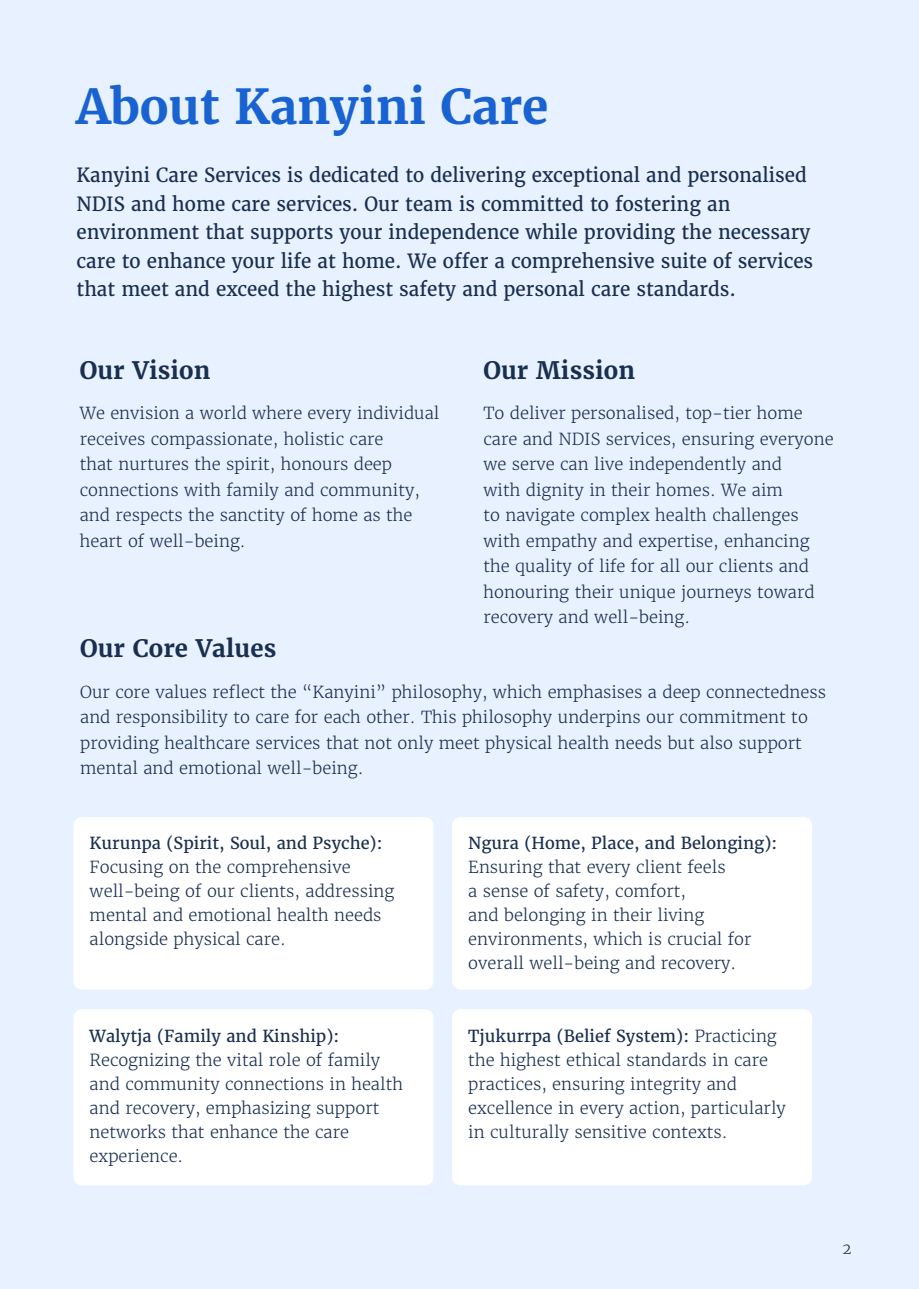
<style>
.page{position:relative;width:919px;height:1289px;background:#fff}
.page>*{position:absolute;margin:0;border:0;box-sizing:border-box;transform-origin:0 0}
.t1{font:700 48px "Merriweather";letter-spacing:-.005em;color:#1863d1}
.t2{font:700 24px "Merriweather";letter-spacing:.005em;color:#192f50}
.t3{font:19.5px/28.5px "Merriweather";color:#192f50}
.t4{font:300 16.5px/24px "Merriweather";color:#192f50}
.t5{font:300 15px "Merriweather";color:#192f50}
.s1{font-weight:400}
</style>
<div class="page">
<div style="left:0;top:0;width:918px;height:1288px;background:#e8f1ff"></div>
<div style="left:452px;top:817px;width:360px;height:172px;background:#fff;border-radius:9px"></div>
<div style="left:452px;top:1009px;width:360px;height:176px;background:#fff;border-radius:9px"></div>
<div style="left:73px;top:817px;width:360px;height:172px;background:#fff;border-radius:9px"></div>
<div style="left:73px;top:1009px;width:360px;height:176px;background:#fff;border-radius:9px"></div>
<p class="t1" style="left:77px;top:76px;width:473px">About Kanyini Care</p>
<p class="t3" style="left:77px;top:161px;width:738px">Kanyini Care Services is dedicated to delivering exceptional and personalised NDIS and home care services. Our team is committed to fostering an environment that supports your independence while providing the necessary care to enhance your life at home. We offer a comprehensive suite of services that meet and exceed the highest safety and personal care standards.</p>
<p class="t2" style="left:80px;top:355px;width:132px">Our Vision</p>
<p class="t4" style="left:80px;top:400px;width:361px;line-height:25.5px">We envision a world where every individual receives compassionate, holistic care<br>that nurtures the spirit, honours deep connections with family and community, and respects the sanctity of home as the heart of well-being.</p>
<p class="t2" style="left:80px;top:633px;width:198px">Our Core Values</p>
<p class="t2" style="left:483px;top:355px;width:153px">Our Mission</p>
<p class="t4" style="left:483px;top:400px;width:351px;line-height:25.5px">To deliver personalised, top-tier home care and NDIS services, ensuring everyone we serve can live independently and<br>with dignity in their homes. We aim<br>to navigate complex health challenges with empathy and expertise, enhancing the quality of life for all our clients and honouring their unique journeys toward recovery and well-being.</p>
<p class="t4" style="left:80px;top:679px;width:747px;line-height:25.5px">Our core values reflect the “Kanyini” philosophy, which emphasises a deep connectedness and responsibility to care for each other. This philosophy underpins our commitment to providing healthcare services that not only meet physical health needs but also support mental and emotional well-being.</p>
<p class="t4" style="left:90px;top:831px;width:306px"><span class="s1">Kurunpa (Spirit, Soul, and Psyche):<br></span>Focusing on the comprehensive well-being of our clients, addressing mental and emotional health needs alongside physical care.</p>
<p class="t4" style="left:90px;top:1023px;width:315px"><span class="s1">Walytja (Family and Kinship):<br></span>Recognizing the vital role of family and community connections in health and recovery, emphasizing support networks that enhance the care experience.</p>
<p class="t4" style="left:468px;top:831px;width:310px"><span class="s1">Ngura (Home, Place, and Belonging):<br></span>Ensuring that every client feels<br>a sense of safety, comfort,<br>and belonging in their living environments, which is crucial for overall well-being and recovery.</p>
<p class="t4" style="left:468px;top:1023px;width:319px"><span class="s1">Tjukurrpa (Belief System):</span> Practicing the highest ethical standards in care practices, ensuring integrity and excellence in every action, particularly in culturally sensitive contexts.</p>
<p class="t5" style="left:842px;top:1239px;width:10px">2</p>
</div>
